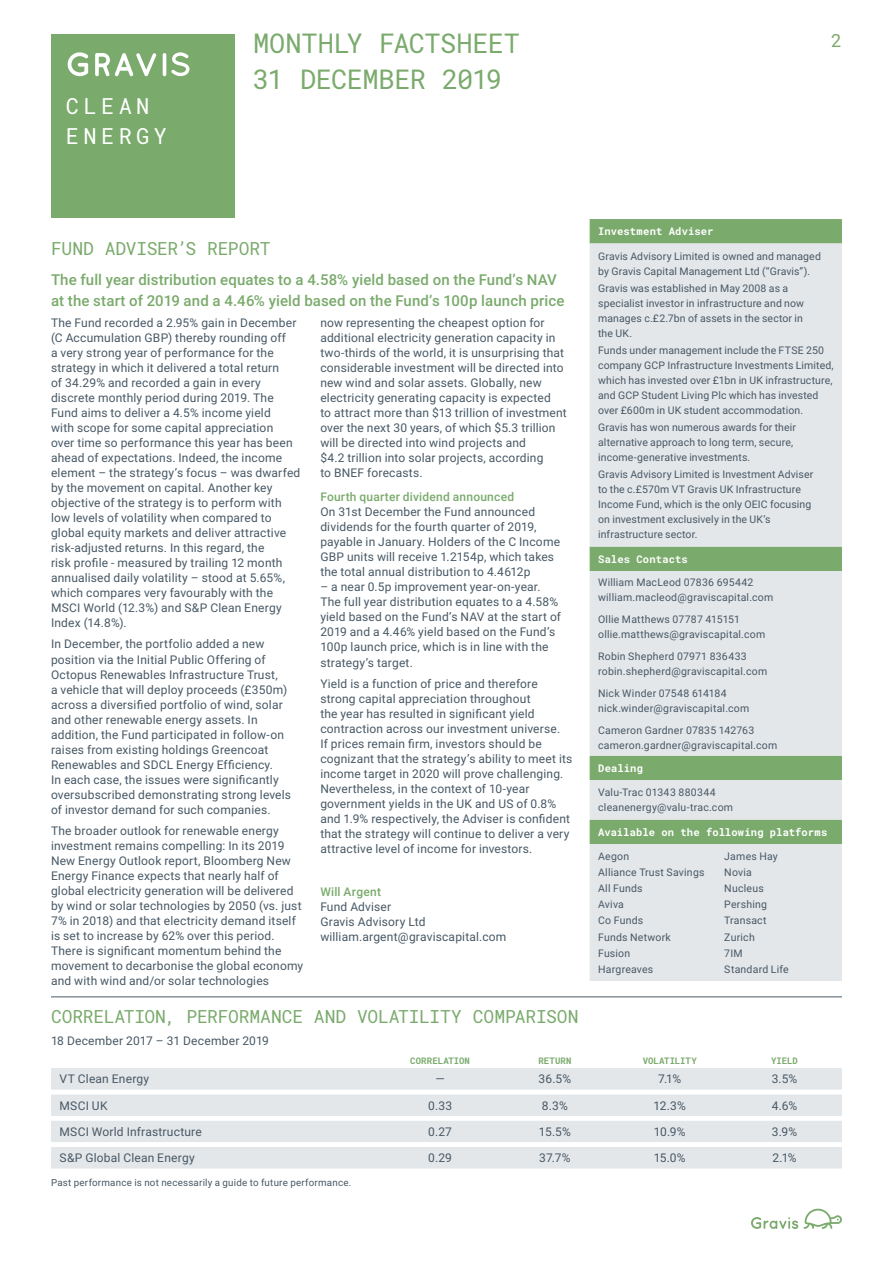
<style>
.page{position:relative;width:893px;height:1263px;background:#fff}
.page>*{position:absolute;margin:0;border:0;box-sizing:border-box;transform-origin:0 0}
.t1{font:27px/36px "Roboto Mono";letter-spacing:-.02em;color:#7aaa6c}
.t2{font:22.05px/30px "Roboto Mono";letter-spacing:.2em;color:#fff}
.t3{font:18px "Roboto Mono";letter-spacing:-.01em;color:#7aaa6c}
.t4{font:500 15px/21px "Roboto";letter-spacing:.01em;color:#7aaa6c}
.t5{font:12px/15px "Roboto";letter-spacing:.015em;color:#475865}
.t6{font:500 12px "Roboto";letter-spacing:.015em;color:#7aaa6c}
.t7{font:10.5px/15px "Roboto";letter-spacing:.015em;color:#475865}
.t8{font:700 10.5px "Roboto Mono";letter-spacing:.01em;color:#fff}
.t9{font:9.75px "Roboto";letter-spacing:.025em;color:#475865}
.t10{font:700 9px "Roboto Mono";letter-spacing:.01em;color:#7aaa6c}
</style>
<div class="page">
<div style="left:51px;top:34px;width:184px;height:184px;background:#7aaa6c"></div>
<svg style="left:68px;top:52px;width:20px;height:24px"></svg>
<svg style="left:95px;top:53px;width:61px;height:23px"></svg>
<svg style="left:163px;top:52px;width:26px;height:24px"></svg>
<svg style="left:751px;top:1209px;width:91px;height:20px"></svg>
<div style="left:590px;top:219px;width:252px;height:25px;background:#7aaa6c"></div>
<svg style="left:590px;top:244px;width:252px;height:737px;background:#d9e1dd"></svg>
<hr style="left:51px;top:996px;width:791px;height:1px;background:#475865">
<div style="left:51px;top:1068px;width:791px;height:100px;background:#e4e7ea"></div>
<svg style="left:51px;top:1090px;width:791px;height:57px"></svg>
<h2 class="t2" style="left:66px;top:90px;width:103px">CLEAN<br>ENERGY</h2>
<h1 class="t1" style="left:253px;top:25px;width:268px">MONTHLY FACTSHEET<br>31 DECEMBER 2019</h1>
<h3 class="t3" style="left:831px;top:28px;width:12px">2</h3>
<h3 class="t3" style="left:51px;top:236px;width:221px">FUND ADVISER’S REPORT</h3>
<p class="t4" style="left:51px;top:268px;width:515px">The full year distribution equates to a 4.58% yield based on the Fund’s NAV at the start of 2019 and a 4.46% yield based on the Fund’s 100p launch price</p>
<p class="t5" style="left:51px;top:315px;width:251px">The Fund recorded a 2.95% gain in December (C Accumulation GBP) thereby rounding off<br>a very strong year of performance for the strategy in which it delivered a total return<br>of 34.29% and recorded a gain in every discrete monthly period during 2019. The Fund aims to deliver a 4.5% income yield<br>with scope for some capital appreciation<br>over time so performance this year has been ahead of expectations. Indeed, the income element – the strategy’s focus – was dwarfed by the movement on capital. Another key objective of the strategy is to perform with low levels of volatility when compared to global equity markets and deliver attractive risk-adjusted returns. In this regard, the<br>risk profile - measured by trailing 12 month annualised daily volatility – stood at 5.65%, which compares very favourably with the MSCI World (12.3%) and S&amp;P Clean Energy Index (14.8%).</p>
<p class="t5" style="left:51px;top:636px;width:242px">In December, the portfolio added a new position via the Initial Public Offering of Octopus Renewables Infrastructure Trust,<br>a vehicle that will deploy proceeds (£350m) across a diversified portfolio of wind, solar and other renewable energy assets. In addition, the Fund participated in follow-on raises from existing holdings Greencoat Renewables and SDCL Energy Efficiency.<br>In each case, the issues were significantly oversubscribed demonstrating strong levels of investor demand for such companies.</p>
<p class="t5" style="left:51px;top:823px;width:254px">The broader outlook for renewable energy investment remains compelling: In its 2019<br>New Energy Outlook report, Bloomberg New Energy Finance expects that nearly half of global electricity generation will be delivered by wind or solar technologies by 2050 (vs. just 7% in 2018) and that electricity demand itself is set to increase by 62% over this period.<br>There is significant momentum behind the movement to decarbonise the global economy and with wind and/or solar technologies</p>
<p class="t5" style="left:320px;top:315px;width:248px">now representing the cheapest option for additional electricity generation capacity in two-thirds of the world, it is unsurprising that considerable investment will be directed into new wind and solar assets. Globally, new electricity generating capacity is expected<br>to attract more than $13 trillion of investment over the next 30 years, of which $5.3 trillion will be directed into wind projects and<br>$4.2 trillion into solar projects, according<br>to BNEF forecasts.</p>
<p class="t6" style="left:320px;top:489px;width:195px">Fourth quarter dividend announced</p>
<p class="t5" style="left:320px;top:504px;width:241px">On 31st December the Fund announced dividends for the fourth quarter of 2019, payable in January. Holders of the C Income GBP units will receive 1.2154p, which takes the total annual distribution to 4.4612p</p>
<p class="t5" style="left:320px;top:579px;width:242px">– a near 0.5p improvement year-on-year.<br>The full year distribution equates to a 4.58% yield based on the Fund’s NAV at the start of 2019 and a 4.46% yield based on the Fund’s 100p launch price, which is in line with the strategy’s target.</p>
<p class="t5" style="left:320px;top:676px;width:254px">Yield is a function of price and therefore strong capital appreciation throughout<br>the year has resulted in significant yield contraction across our investment universe.<br>If prices remain firm, investors should be cognizant that the strategy’s ability to meet its income target in 2020 will prove challenging.<br>Nevertheless, in the context of 10-year government yields in the UK and US of 0.8% and 1.9% respectively, the Adviser is confident that the strategy will continue to deliver a very attractive level of income for investors.</p>
<p class="t6" style="left:320px;top:883px;width:62px">Will Argent</p>
<p class="t5" style="left:320px;top:898px;width:188px">Fund Adviser<br>Gravis Advisory Ltd william.argent@graviscapital.com</p>
<p class="t8" style="left:598px;top:224px;width:117px">Investment Adviser</p>
<p class="t7" style="left:598px;top:248px;width:224px">Gravis Advisory Limited is owned and managed by Gravis Capital Management Ltd (“Gravis”).</p>
<p class="t7" style="left:598px;top:280px;width:207px">Gravis was established in May 2008 as a specialist investor in infrastructure and now manages c.£2.7bn of assets in the sector in the UK.</p>
<p class="t7" style="left:598px;top:342px;width:237px">Funds under management include the FTSE 250 company GCP Infrastructure Investments Limited, which has invested over £1bn in UK infrastructure, and GCP Student Living Plc which has invested over £600m in UK student accommodation.</p>
<p class="t7" style="left:598px;top:419px;width:199px">Gravis has won numerous awards for their alternative approach to long term, secure, income‑generative investments.</p>
<p class="t7" style="left:598px;top:466px;width:217px">Gravis Advisory Limited is Investment Adviser to the c.£570m VT Gravis UK Infrastructure Income Fund, which is the only OEIC focusing on investment exclusively in the UK’s infrastructure sector.</p>
<p class="t8" style="left:598px;top:551px;width:91px">Sales Contacts</p>
<p class="t7" style="left:598px;top:574px;width:177px">William MacLeod 07836 695442 william.macleod@graviscapital.com</p>
<p class="t7" style="left:598px;top:611px;width:169px">Ollie Matthews 07787 415151 ollie.matthews@graviscapital.com</p>
<p class="t7" style="left:598px;top:648px;width:171px">Robin Shepherd 07971 836433 robin.shepherd@graviscapital.com</p>
<p class="t7" style="left:598px;top:685px;width:153px">Nick Winder 07548 614184 nick.winder@graviscapital.com</p>
<p class="t7" style="left:598px;top:722px;width:181px">Cameron Gardner 07835 142763 cameron.gardner@graviscapital.com</p>
<p class="t8" style="left:598px;top:760px;width:46px">Dealing</p>
<p class="t7" style="left:598px;top:784px;width:136px">Valu-Trac 01343 880344 cleanenergy@valu-trac.com</p>
<p class="t8" style="left:598px;top:824px;width:231px">Available on the following platforms</p>
<p class="t7" style="left:598px;top:848px;width:108px;line-height:16px">Aegon<br>Alliance Trust Savings<br>All Funds<br>Aviva<br>Co Funds<br>Funds Network<br>Fusion<br>Hargreaves</p>
<p class="t7" style="left:724px;top:848px;width:66px;line-height:16px">James Hay<br>Novia<br>Nucleus<br>Pershing<br>Transact<br>Zurich<br>7IM<br>Standard Life</p>
<h3 class="t3" style="left:51px;top:1004px;width:529px">CORRELATION, PERFORMANCE AND VOLATILITY COMPARISON</h3>
<p class="t5" style="left:51px;top:1033px;width:220px">18 December 2017 – 31 December 2019</p>
<p class="t10" style="left:410px;top:1054px;width:61px">CORRELATION</p>
<p class="t10" style="left:538px;top:1054px;width:35px">RETURN</p>
<p class="t10" style="left:643px;top:1054px;width:55px">VOLATILITY</p>
<p class="t10" style="left:771px;top:1054px;width:28px">YIELD</p>
<p class="t5" style="left:60px;top:1071px;width:91px">VT Clean Energy</p>
<p class="t5" style="left:435px;top:1071px;width:11px">—</p>
<p class="t5" style="left:539px;top:1071px;width:34px">36.5%</p>
<p class="t5" style="left:658px;top:1071px;width:25px">7.1%</p>
<p class="t5" style="left:772px;top:1071px;width:27px">3.5%</p>
<p class="t5" style="left:60px;top:1097px;width:50px">MSCI UK</p>
<p class="t5" style="left:428px;top:1097px;width:25px">0.33</p>
<p class="t5" style="left:542px;top:1097px;width:27px">8.3%</p>
<p class="t5" style="left:654px;top:1097px;width:34px">12.3%</p>
<p class="t5" style="left:772px;top:1097px;width:27px">4.6%</p>
<p class="t5" style="left:60px;top:1124px;width:144px">MSCI World Infrastructure</p>
<p class="t5" style="left:428px;top:1124px;width:25px">0.27</p>
<p class="t5" style="left:539px;top:1124px;width:33px">15.5%</p>
<p class="t5" style="left:654px;top:1124px;width:33px">10.9%</p>
<p class="t5" style="left:772px;top:1124px;width:27px">3.9%</p>
<p class="t5" style="left:60px;top:1150px;width:137px">S&amp;P Global Clean Energy</p>
<p class="t5" style="left:428px;top:1150px;width:25px">0.29</p>
<p class="t5" style="left:539px;top:1150px;width:33px">37.7%</p>
<p class="t5" style="left:654px;top:1150px;width:34px">15.0%</p>
<p class="t5" style="left:772px;top:1150px;width:26px">2.1%</p>
<p class="t9" style="left:51px;top:1176px;width:302px">Past performance is not necessarily a guide to future performance.</p>
</div>
